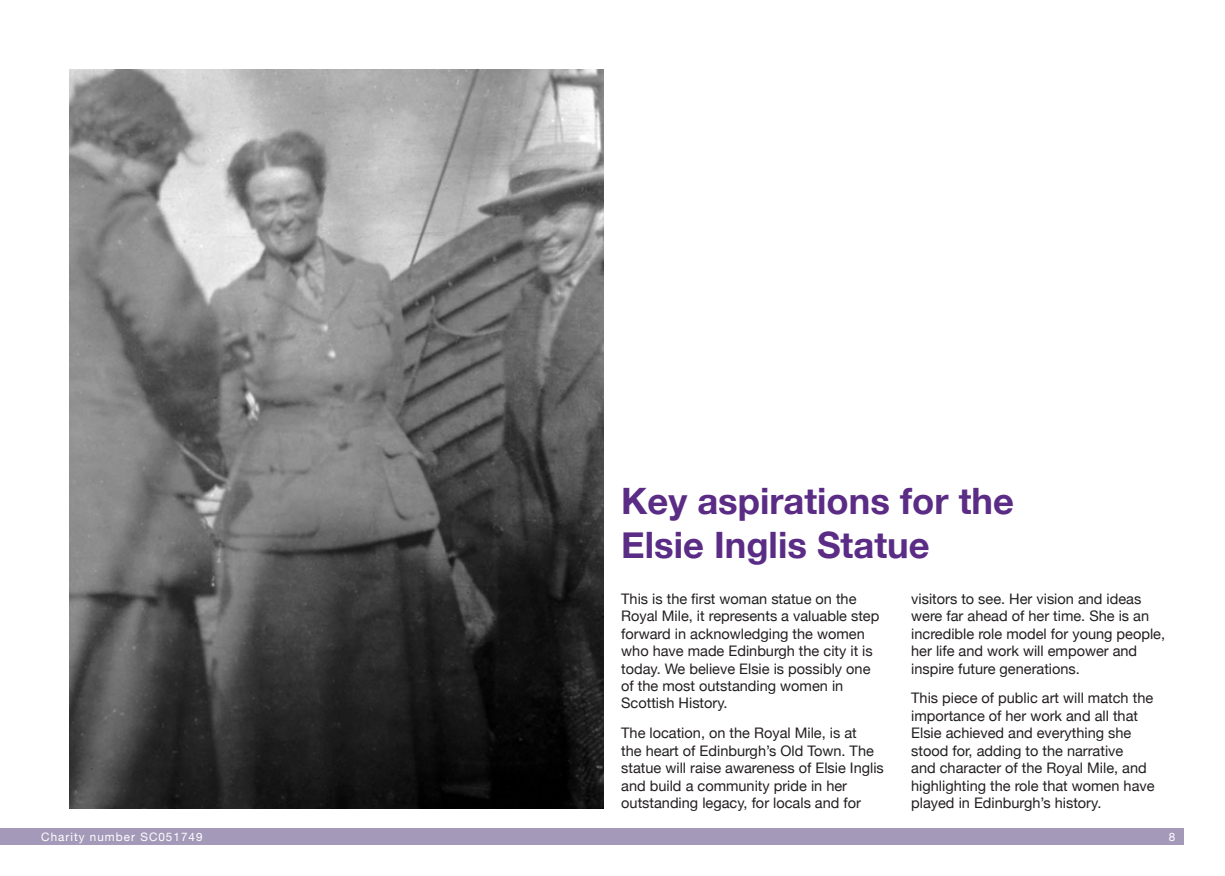
<style>
.page{position:relative;width:1225px;height:876px;background:#fff}
.page>*{position:absolute;margin:0;border:0;box-sizing:border-box;transform-origin:0 0}
.t1{font:700 36.4px/43.6px "Helvetica Neue";color:#5b2c85}
.t2{font:14.6px/17.4px "Helvetica Neue";color:#231f20}
.t3{font:11.6px "Helvetica Neue";letter-spacing:.09em;color:#fff}
</style>
<div class="page">
<img style="left:70px;top:70px;width:534px;height:738px">
<div style="left:0;top:828px;width:1183px;height:17px;background:#a599b9"></div>
<h1 class="t1" style="left:621px;top:480px;width:394px">Key aspirations for the<br>Elsie Inglis Statue</h1>
<p class="t2" style="left:621px;top:591px;width:260px">This is the first woman statue on the Royal Mile, it represents a valuable step forward in acknowledging the women who have made Edinburgh the city it is today. We believe Elsie is possibly one of the most outstanding women in Scottish History.</p>
<p class="t2" style="left:621px;top:725px;width:264px">The location, on the Royal Mile, is at<br>the heart of Edinburgh’s Old Town. The statue will raise awareness of Elsie Inglis and build a community pride in her outstanding legacy, for locals and for</p>
<p class="t2" style="left:911px;top:591px;width:255px">visitors to see. Her vision and ideas were far ahead of her time. She is an incredible role model for young people, her life and work will empower and inspire future generations.</p>
<p class="t2" style="left:911px;top:690px;width:245px">This piece of public art will match the importance of her work and all that Elsie achieved and everything she stood for, adding to the narrative<br>and character of the Royal Mile, and highlighting the role that women have played in Edinburgh’s history.</p>
<p class="t3" style="left:41px;top:828px;width:163px">Charity number SC051749</p>
<p class="t3" style="left:1168px;top:828px;width:8px">8</p>
</div>
